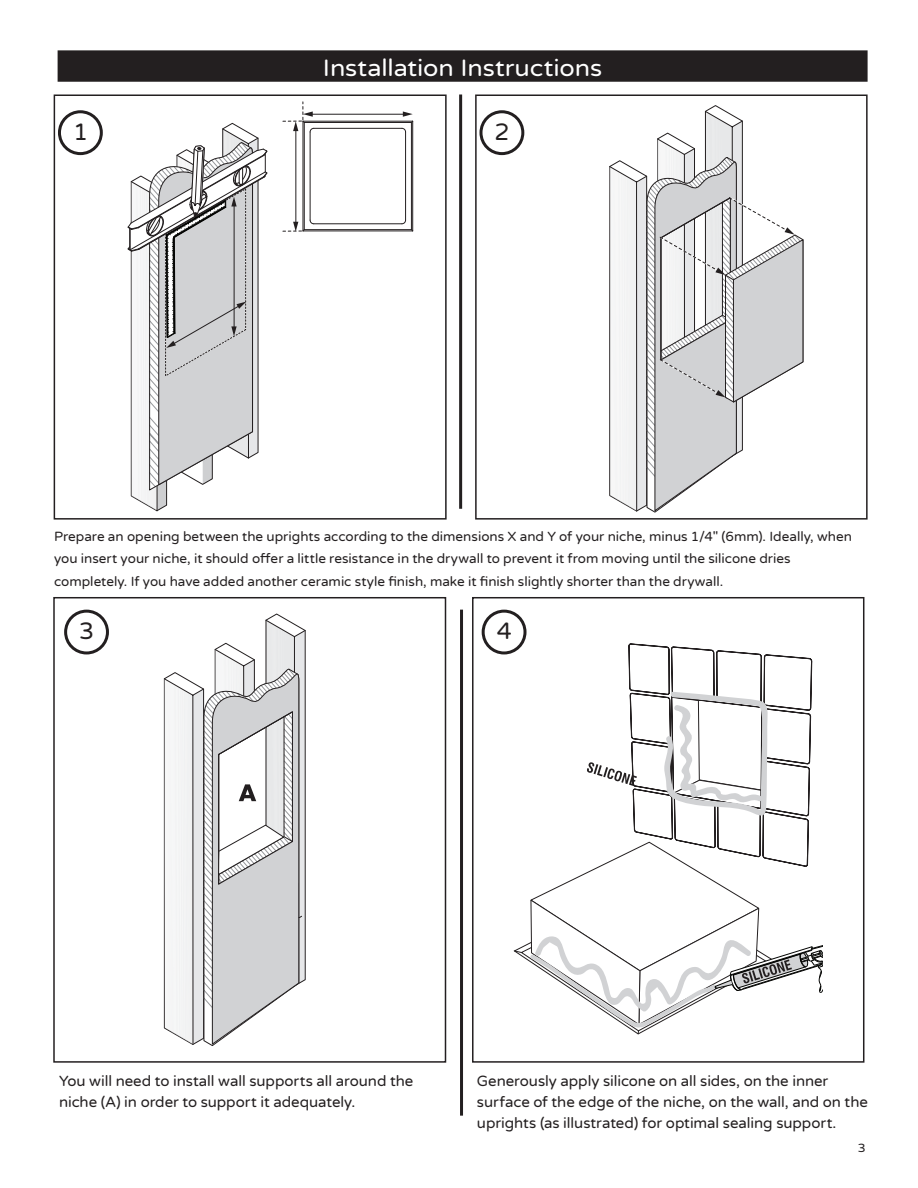
<style>
.page{position:relative;width:918px;height:1188px;background:#fff}
.page>*{position:absolute;margin:0;border:0;box-sizing:border-box;transform-origin:0 0}
.Header_BAR{font:24px "Varela Round";letter-spacing:-.005em;color:#fff;scale:1.05 1}
.Sub_Italic_Gray{font:24px "Varela Round";color:#231f20}
.Sub_Italic_Gray-2{font:15px/21px "Varela Round";letter-spacing:-.005em;color:#231f20}
.Sub_Italic_Gray-3{font:13.5px/22.5px "Varela Round";color:#231f20}
.Page_Number{font:12px "Varela Round";color:#231f20;scale:1.05 1}
</style>
<div class="page">
<div style="left:58px;top:50px;width:810px;height:32px;background:#231f20"></div>
<svg style="left:609px;top:105px;width:195px;height:408px"></svg>
<div style="left:475px;top:94px;width:393px;height:426px;border:2px solid #231f20"></div>
<div style="left:58px;top:110px;width:45px;height:45px;border:3px solid #231f20;border-radius:50%"></div>
<div style="left:479px;top:110px;width:45px;height:45px;border:3px solid #231f20;border-radius:50%"></div>
<hr style="left:459px;top:94px;width:3px;height:415px;background:#231f20">
<hr style="left:303px;top:121px;width:110px;height:1px;background:#231f20">
<hr style="left:304px;top:122px;width:107px;height:1px;background:#231f20">
<hr style="left:314px;top:128px;width:88px;height:1px;background:#231f20">
<hr style="left:412px;top:121px;width:1px;height:110px;background:#231f20">
<hr style="left:411px;top:122px;width:1px;height:108px;background:#231f20">
<hr style="left:405px;top:132px;width:1px;height:88px;background:#231f20">
<hr style="left:303px;top:230px;width:110px;height:1px;background:#231f20">
<hr style="left:304px;top:229px;width:107px;height:1px;background:#231f20">
<hr style="left:314px;top:223px;width:88px;height:1px;background:#231f20">
<hr style="left:303px;top:121px;width:1px;height:110px;background:#231f20">
<hr style="left:304px;top:122px;width:1px;height:108px;background:#231f20">
<hr style="left:310px;top:132px;width:1px;height:88px;background:#231f20">
<svg style="left:401px;top:219px;width:13px;height:13px"></svg>
<hr style="left:311px;top:114px;width:94px;height:1px;background:#231f20">
<svg style="left:401px;top:111px;width:13px;height:22px"></svg>
<hr style="left:295px;top:129px;width:1px;height:95px;background:#231f20">
<svg style="left:282px;top:102px;width:33px;height:31px"></svg>
<svg style="left:282px;top:219px;width:33px;height:13px"></svg>
<svg style="left:127px;top:122px;width:141px;height:390px"></svg>
<div style="left:54px;top:94px;width:393px;height:426px;border:2px solid #231f20"></div>
<svg style="left:513px;top:618px;width:310px;height:417px"></svg>
<div style="left:472px;top:597px;width:392px;height:466px;border:2px solid #231f20"></div>
<div style="left:64px;top:610px;width:45px;height:44px;border:3px solid #231f20;border-radius:50%"></div>
<div style="left:482px;top:610px;width:45px;height:44px;border:3px solid #231f20;border-radius:50%"></div>
<hr style="left:460px;top:610px;width:3px;height:506px;background:#231f20">
<svg style="left:163px;top:613px;width:143px;height:433px"></svg>
<div style="left:53px;top:597px;width:393px;height:466px;border:2px solid #231f20"></div>
<p class="Header_BAR" style="left:323px;top:51px;width:268px">Installation Instructions</p>
<p class="Sub_Italic_Gray" style="left:73px;top:115px;width:17px">1</p>
<p class="Sub_Italic_Gray" style="left:495px;top:115px;width:17px">2</p>
<p class="Sub_Italic_Gray-3" style="left:54px;top:524px;width:799px">Prepare an opening between the uprights according to the dimensions X and Y of your niche, minus 1/4" (6mm). Ideally, when you insert your niche, it should offer a little resistance in the drywall to prevent it from moving until the silicone dries completely. If you have added another ceramic style finish, make it finish slightly shorter than the drywall.</p>
<p class="Sub_Italic_Gray" style="left:79px;top:615px;width:17px">3</p>
<p class="Sub_Italic_Gray" style="left:497px;top:615px;width:17px">4</p>
<p class="Sub_Italic_Gray-2" style="left:59px;top:1070px;width:356px">You will need to install wall supports all around the niche (A) in order to support it adequately.</p>
<p class="Sub_Italic_Gray-2" style="left:477px;top:1070px;width:392px">Generously apply silicone on all sides, on the inner surface of the edge of the niche, on the wall, and on the uprights (as illustrated) for optimal sealing support.</p>
<p class="Page_Number" style="left:858px;top:1140px;width:9px">3</p>
</div>
